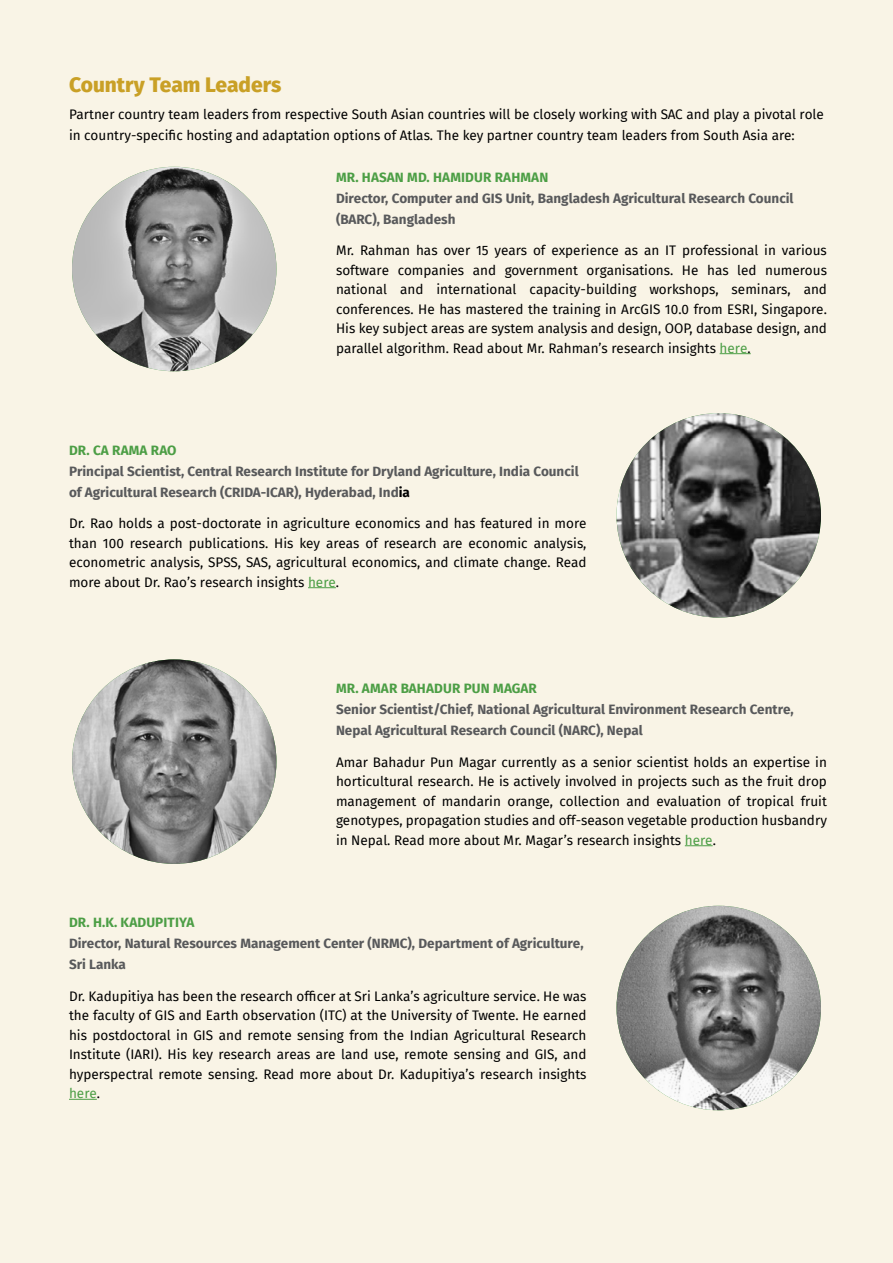
<style>
.page{position:relative;width:893px;height:1263px;background:#f9f4e6}
.page>*{position:absolute;margin:0;border:0;box-sizing:border-box;transform-origin:0 0}
.t1{font:800 21px "Fira Sans";color:#c9a026}
.t2{font:13.5px/19.5px "Fira Sans";color:#000;text-align:justify}
.t3{font:700 13.5px/21px "Fira Sans";color:#58595b}
.t4{font:700 13.5px "Fira Sans";letter-spacing:.01em;color:#4c9e45}
.s1{color:#4c9e45}
.s2{color:#000}
</style>
<div class="page">
<hr style="left:720px;top:353px;width:31px;height:1px;background:#4c9e45">
<svg style="left:308px;top:587px;width:28px;height:1px"></svg>
<svg style="left:685px;top:845px;width:28px;height:1px"></svg>
<svg style="left:69px;top:1099px;width:28px;height:1px"></svg>
<img style="left:616px;top:413px;width:205px;height:205px;border-radius:102px">
<img style="left:616px;top:906px;width:205px;height:204px;border-radius:102px">
<img style="left:72px;top:659px;width:204px;height:205px;border-radius:102px">
<img style="left:72px;top:167px;width:204px;height:204px;border-radius:102px">
<h1 class="t1" style="left:69px;top:66px;width:214px">Country Team Leaders</h1>
<p class="t2" style="left:69px;top:103px;width:756px;line-height:21px">Partner country team leaders from respective South Asian countries will be closely working with SAC and play a pivotal role in country-specific hosting and adaptation options of Atlas. The key partner country team leaders from South Asia are:</p>
<p class="t4" style="left:336px;top:166px;width:214px">MR. HASAN MD. HAMIDUR RAHMAN</p>
<p class="t3" style="left:336px;top:187px;width:459px">Director, Computer and GIS Unit, Bangladesh Agricultural Research Council (BARC), Bangladesh</p>
<p class="t2" style="left:336px;top:240px;width:492px">Mr. Rahman has over 15 years of experience as an IT professional in various software companies and government organisations. He has led numerous national and international capacity-building workshops, seminars, and conferences. He has mastered the training in ArcGIS 10.0 from ESRI, Singapore.<br>His key subject areas are system analysis and design, OOP, database design, and parallel algorithm. Read about Mr. Rahman’s research insights <span class="s1">here</span>.</p>
<p class="t4" style="left:69px;top:439px;width:109px">DR. CA RAMA RAO</p>
<p class="t3" style="left:69px;top:459px;width:511px">Principal Scientist, Central Research Institute for Dryland Agriculture, India Council of Agricultural Research (CRIDA-ICAR), Hyderabad, Ind<span class="s2">ia</span></p>
<p class="t2" style="left:69px;top:513px;width:519px">Dr. Rao holds a post-doctorate in agriculture economics and has featured in more than 100 research publications. His key areas of research are economic analysis, econometric analysis, SPSS, SAS, agricultural economics, and climate change. Read more about Dr. Rao’s research insights <span class="s1">here</span>.</p>
<p class="t4" style="left:336px;top:677px;width:202px">MR. AMAR BAHADUR PUN MAGAR</p>
<p class="t3" style="left:336px;top:698px;width:459px">Senior Scientist/Chief, National Agricultural Environment Research Centre,<br>Nepal Agricultural Research Council (NARC), Nepal</p>
<p class="t2" style="left:336px;top:752px;width:492px">Amar Bahadur Pun Magar currently as a senior scientist holds an expertise in horticultural research. He is actively involved in projects such as the fruit drop management of mandarin orange, collection and evaluation of tropical fruit genotypes, propagation studies and off-season vegetable production husbandry in Nepal. Read more about Mr. Magar’s research insights <span class="s1">here</span>.</p>
<p class="t4" style="left:69px;top:911px;width:127px">DR. H.K. KADUPITIYA</p>
<p class="t3" style="left:69px;top:932px;width:516px">Director, Natural Resources Management Center (NRMC), Department of Agriculture,<br>Sri Lanka</p>
<p class="t2" style="left:69px;top:986px;width:519px">Dr. Kadupitiya has been the research officer at Sri Lanka’s agriculture service. He was the faculty of GIS and Earth observation (ITC) at the University of Twente. He earned his postdoctoral in GIS and remote sensing from the Indian Agricultural Research Institute (IARI). His key research areas are land use, remote sensing and GIS, and hyperspectral remote sensing. Read more about Dr. Kadupitiya’s research insights <span class="s1">here</span>.</p>
</div>
